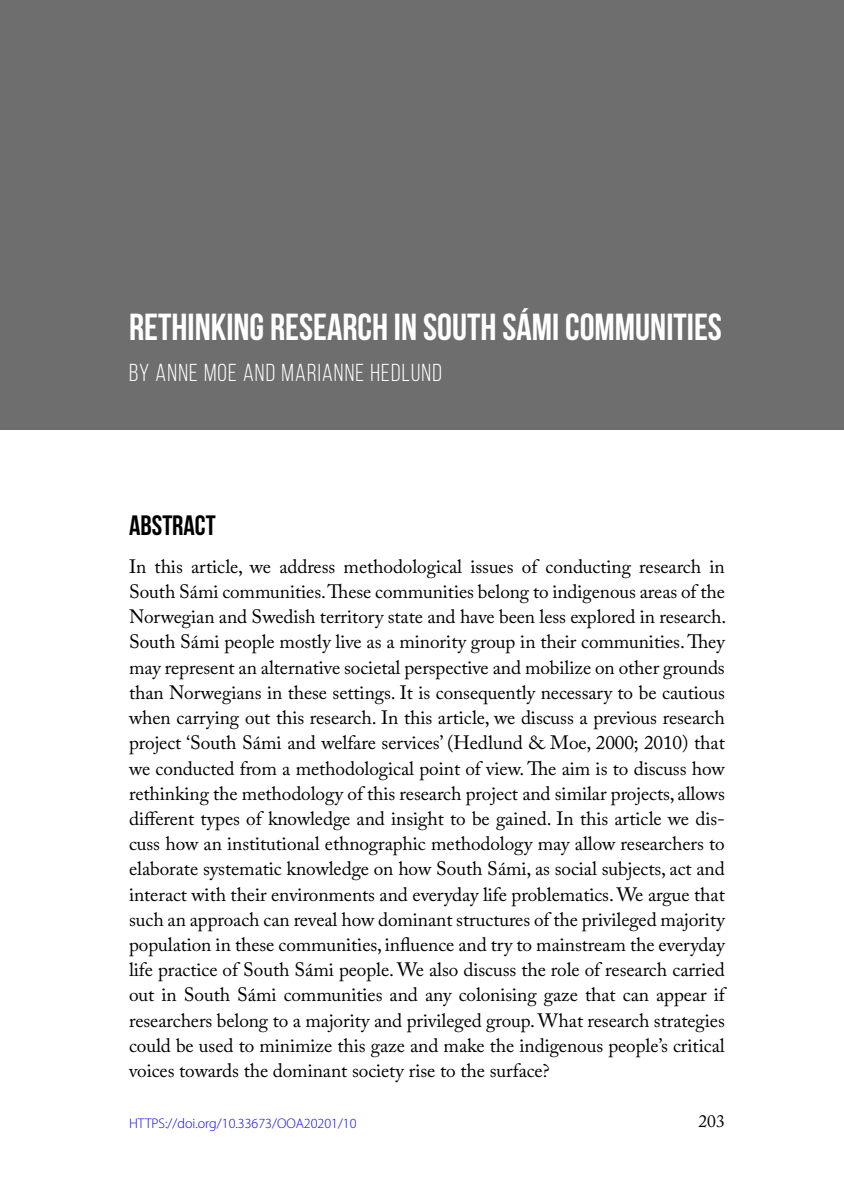
<style>
.page{position:relative;width:844px;height:1191px;background:#fff}
.page>*{position:absolute;margin:0;border:0;box-sizing:border-box;transform-origin:0 0}
.t1{font:700 37.62px "Bebas Neue";color:#fff}
.t2{font:700 28px "Bebas Neue";color:#000}
.t3{font:24.5px "Bebas Neue";letter-spacing:.05em;color:#fff}
.t4{font:19.25px/25.2px "Adobe Caslon Pro";letter-spacing:-.005em;color:#000;text-align:justify}
.t5{font:17.5px "Adobe Caslon Pro";color:#000}
.t6{font:300 14px "Myriad Pro";color:#00f}
</style>
<div class="page">
<div style="left:0;top:0;width:843px;height:429px;background:#6e6e6e"></div>
<h1 class="t1" style="left:129px;top:307px;width:594px">RETHINKING RESEARCH IN SOUTH SÁMI COMMUNITIES</h1>
<p class="t3" style="left:129px;top:359px;width:314px">BY ANNE MOE AND MARIANNE HEDLUND</p>
<h2 class="t2" style="left:129px;top:509px;width:88px">ABSTRACT</h2>
<p class="t4" style="left:129px;top:553px;width:598px">In this article, we address methodological issues of conducting research in South Sámi communities. These communities belong to indigenous areas of the Norwegian and Swedish territory state and have been less explored in research.<br>South Sámi people mostly live as a minority group in their communities. They may represent an alternative societal perspective and mobilize on other grounds than Norwegians in these settings. It is consequently necessary to be cautious when carrying out this research. In this article, we discuss a previous research project ‘South Sámi and welfare services’ (Hedlund &amp; Moe, 2000; 2010) that we conducted from a methodological point of view. The aim is to discuss how rethinking the methodology of this research project and similar projects, allows different types of knowledge and insight to be gained. In this article we dis&shy;cuss how an institutional ethnographic methodology may allow researchers to elaborate systematic knowledge on how South Sámi, as social subjects, act and interact with their environments and everyday life problematics. We argue that such an approach can reveal how dominant structures of the privileged majority population in these communities, influence and try to mainstream the everyday life practice of South Sámi people. We also discuss the role of research carried out in South Sámi communities and any colonising gaze that can appear if researchers belong to a majority and privileged group. What research strategies could be used to minimize this gaze and make the indigenous people’s critical voices towards the dominant society rise to the surface?</p>
<p class="t6" style="left:129px;top:1115px;width:229px">HTTPS://doi.org/10.33673/OOA20201/10</p>
<p class="t5" style="left:698px;top:1111px;width:28px">203</p>
</div>
